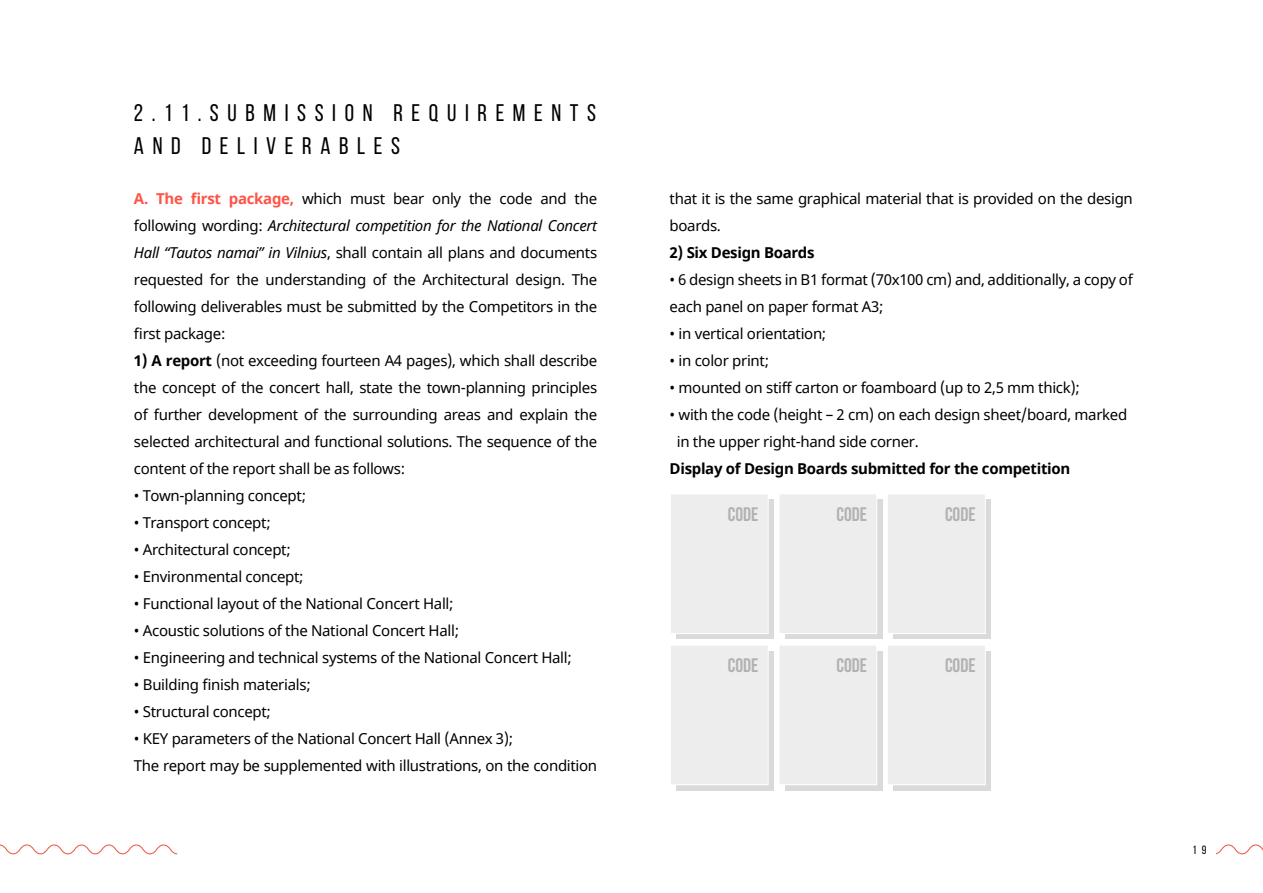
<style>
.page{position:relative;width:1263px;height:893px;background:#fff}
.page>*{position:absolute;margin:0;border:0;box-sizing:border-box;transform-origin:0 0}
.t1{font:24px/33px "Bebas Neue";letter-spacing:.36em;color:#000}
.t2{font:700 19.65px "Bebas Neue";color:#b3b2b2}
.t3{font:15px/27px "Noto Sans";letter-spacing:-.02em;color:#000}
.t4{font:700 15px "Noto Sans";letter-spacing:-.02em;color:#000}
.t5{font:12px "Bebas Neue";color:#000}
.s1{font-weight:700;color:#ff5347}
.s2{font-style:italic}
.s3{font-weight:700}
</style>
<div class="page">
<div style="left:893px;top:500px;width:98px;height:139px;background:#dadada"></div>
<div style="left:887px;top:494px;width:98px;height:139px;background:#ededed"></div>
<div style="left:887px;top:493px;width:99px;height:141px;border:1px solid #fff"></div>
<div style="left:676px;top:500px;width:98px;height:139px;background:#dadada"></div>
<div style="left:670px;top:494px;width:98px;height:139px;background:#ededed"></div>
<div style="left:670px;top:493px;width:99px;height:141px;border:1px solid #fff"></div>
<div style="left:785px;top:500px;width:97px;height:139px;background:#dadada"></div>
<div style="left:779px;top:494px;width:98px;height:139px;background:#ededed"></div>
<div style="left:778px;top:493px;width:99px;height:141px;border:1px solid #fff"></div>
<div style="left:893px;top:651px;width:98px;height:139px;background:#dadada"></div>
<div style="left:887px;top:645px;width:98px;height:140px;background:#ededed"></div>
<div style="left:887px;top:645px;width:99px;height:140px;border:1px solid #fff"></div>
<div style="left:676px;top:651px;width:98px;height:139px;background:#dadada"></div>
<div style="left:670px;top:645px;width:98px;height:140px;background:#ededed"></div>
<div style="left:670px;top:645px;width:99px;height:140px;border:1px solid #fff"></div>
<div style="left:785px;top:651px;width:97px;height:139px;background:#dadada"></div>
<div style="left:779px;top:645px;width:98px;height:140px;background:#ededed"></div>
<div style="left:778px;top:645px;width:99px;height:140px;border:1px solid #fff"></div>
<svg style="left:1216px;top:844px;width:47px;height:11px"></svg>
<svg style="left:0;top:844px;width:178px;height:11px"></svg>
<h1 class="t1" style="left:134px;top:96px;width:464px">2.11.SUBMISSION REQUIREMENTS<br>AND DELIVERABLES</h1>
<p class="t3" style="left:134px;top:185px;width:465px;text-align:justify"><span class="s1">A. The first package,</span> which must bear only the code and the following wording: <span class="s2">Architectural competition for the National Concert Hall “Tautos namai” in Vilnius</span>, shall contain all plans and documents requested for the understanding of the Architectural design. The following deliverables must be submitted by the Competitors in the first package:</p>
<p class="t3" style="left:134px;top:347px;width:465px;text-align:justify"><span class="s3">1) A report</span> (not exceeding fourteen A4 pages), which shall describe the concept of the concert hall, state the town-planning principles of further development of the surrounding areas and explain the selected architectural and functional solutions. The sequence of the content of the report shall be as follows:</p>
<p class="t3" style="left:134px;top:482px;width:174px">• Town-planning concept;</p>
<p class="t3" style="left:134px;top:509px;width:138px">• Transport concept;</p>
<p class="t3" style="left:134px;top:536px;width:158px">• Architectural concept;</p>
<p class="t3" style="left:134px;top:563px;width:171px">• Environmental concept;</p>
<p class="t3" style="left:134px;top:590px;width:321px">• Functional layout of the National Concert Hall;</p>
<p class="t3" style="left:134px;top:617px;width:327px">• Acoustic solutions of the National Concert Hall;</p>
<p class="t3" style="left:134px;top:644px;width:439px">• Engineering and technical systems of the National Concert Hall;</p>
<p class="t3" style="left:134px;top:671px;width:178px">• Building finish materials;</p>
<p class="t3" style="left:134px;top:698px;width:139px">• Structural concept;</p>
<p class="t3" style="left:134px;top:725px;width:465px">• KEY parameters of the National Concert Hall (Annex 3);<br>The report may be supplemented with illustrations, on the condition</p>
<p class="t3" style="left:670px;top:185px;width:465px">that it is the same graphical material that is provided on the design boards.</p>
<p class="t4" style="left:670px;top:242px;width:146px">2) Six Design Boards</p>
<p class="t3" style="left:670px;top:266px;width:465px">• 6 design sheets in B1 format (70x100 cm) and, additionally, a copy of each panel on paper format A3;</p>
<p class="t3" style="left:670px;top:320px;width:158px">• in vertical orientation;</p>
<p class="t3" style="left:670px;top:347px;width:101px">• in color print;</p>
<p class="t3" style="left:670px;top:374px;width:412px">• mounted on stiff carton or foamboard (up to 2,5 mm thick);</p>
<p class="t3" style="left:677px;top:401px;width:452px;text-indent:-7px">• with the code (height – 2 cm) on each design sheet/board, marked in the upper right-hand side corner.</p>
<p class="t4" style="left:670px;top:458px;width:402px">Display of Design Boards submitted for the competition</p>
<h2 class="t2" style="left:728px;top:503px;width:32px">CODE</h2>
<h2 class="t2" style="left:836px;top:503px;width:32px">CODE</h2>
<h2 class="t2" style="left:945px;top:503px;width:32px">CODE</h2>
<h2 class="t2" style="left:728px;top:654px;width:32px">CODE</h2>
<h2 class="t2" style="left:836px;top:654px;width:32px">CODE</h2>
<h2 class="t2" style="left:945px;top:654px;width:32px">CODE</h2>
<p class="t5" style="left:1192px;top:844px;width:16px">1 9</p>
</div>
